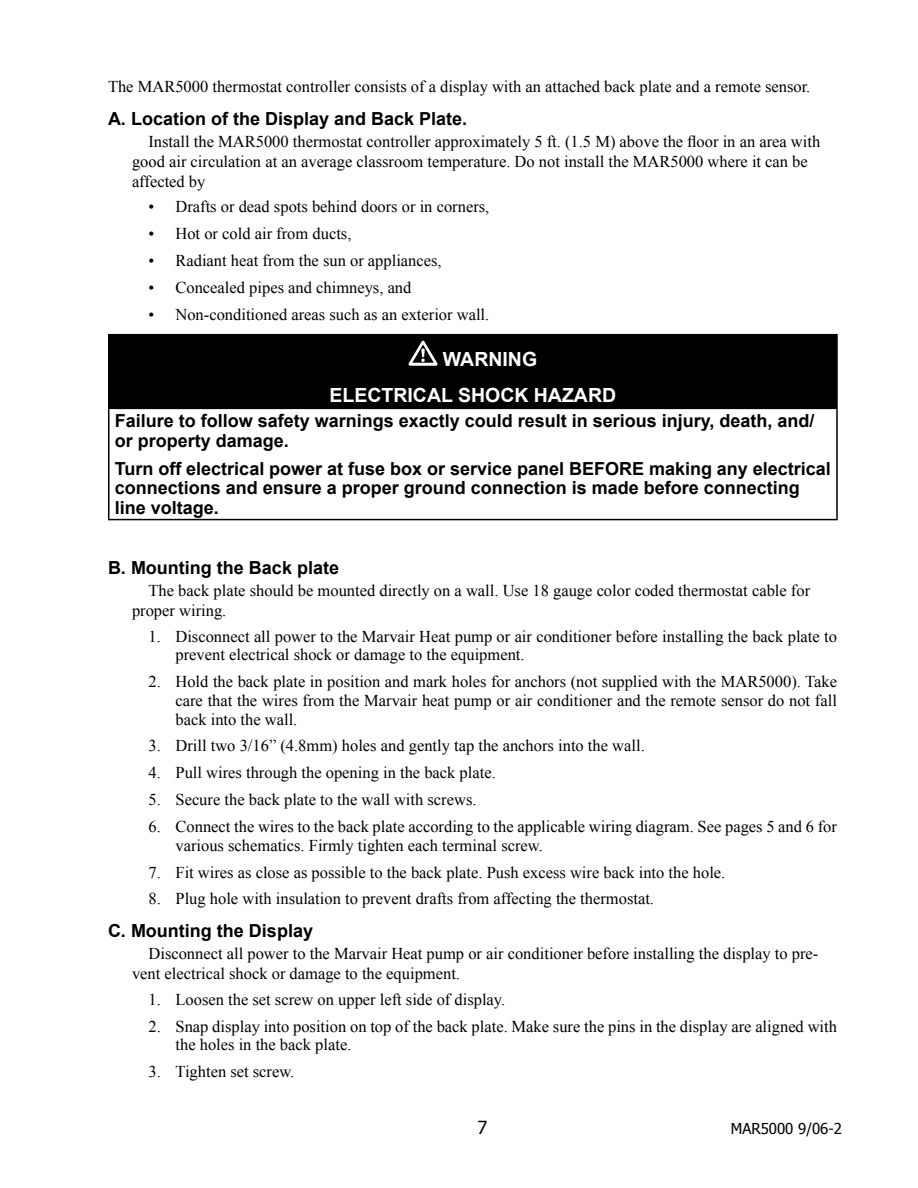
<style>
.page{position:relative;width:918px;height:1188px;background:#fff}
.page>*{position:absolute;margin:0;border:0;box-sizing:border-box;transform-origin:0 0}
.t1{font:700 19.5px/36.8px "Arial";color:#fff}
.t2{font:700 18px/19.5px "Arial";color:#000}
.t3{font:16.5px/18.8px "Times New Roman";color:#000}
.t4{font:15px "Tahoma";color:#000}
</style>
<div class="page">
<div style="left:109px;top:335px;width:728px;height:73px;background:#000"></div>
<hr style="left:108px;top:334px;width:730px;height:1px;background:#000">
<hr style="left:108px;top:335px;width:2px;height:73px;background:#000">
<hr style="left:836px;top:335px;width:2px;height:73px;background:#000">
<hr style="left:108px;top:408px;width:730px;height:1px;background:#000">
<hr style="left:108px;top:409px;width:2px;height:110px;background:#000">
<hr style="left:836px;top:409px;width:2px;height:110px;background:#000">
<hr style="left:108px;top:519px;width:730px;height:1px;background:#000">
<svg style="left:409px;top:341px;width:29px;height:25px"></svg>
<p class="t3" style="left:108px;top:77px;width:704px">The MAR5000 thermostat controller consists of a display with an attached back plate and a remote sensor.</p>
<p class="t2" style="left:108px;top:109px;width:361px">A. Location of the Display and Back Plate.</p>
<p class="t3" style="left:132px;top:132px;width:690px;line-height:19.8px;text-indent:16px">Install the MAR5000 thermostat controller approximately 5 ft. (1.5 M) above the floor in an area with good air circulation at an average classroom temperature. Do not install the MAR5000 where it can be affected by</p>
<p class="t3" style="left:148px;top:197px;width:342px">• Drafts or dead spots behind doors or in corners,</p>
<p class="t3" style="left:148px;top:224px;width:204px">• Hot or cold air from ducts,</p>
<p class="t3" style="left:148px;top:251px;width:295px">• Radiant heat from the sun or appliances,</p>
<p class="t3" style="left:148px;top:278px;width:264px">• Concealed pipes and chimneys, and</p>
<p class="t3" style="left:148px;top:305px;width:342px">• Non-conditioned areas such as an exterior wall.</p>
<p class="t1" style="left:330px;top:341px;width:288px;text-indent:113px">WARNING<br>ELECTRICAL SHOCK HAZARD</p>
<p class="t2" style="left:115px;top:412px;width:701px">Failure to follow safety warnings exactly could result in serious injury, death, and/ or property damage.</p>
<p class="t2" style="left:115px;top:459px;width:718px">Turn off electrical power at fuse box or service panel BEFORE making any electrical connections and ensure a proper ground connection is made before connecting line voltage.</p>
<p class="t2" style="left:108px;top:558px;width:233px">B. Mounting the Back plate</p>
<p class="t3" style="left:132px;top:581px;width:680px;line-height:19.8px;text-indent:16px">The back plate should be mounted directly on a wall. Use 18 gauge color coded thermostat cable for proper wiring.</p>
<p class="t3" style="left:176px;top:626px;width:663px;text-indent:-27px">1. Disconnect all power to the Marvair Heat pump or air conditioner before installing the back plate to prevent electrical shock or damage to the equipment.</p>
<p class="t3" style="left:176px;top:672px;width:663px;text-align:justify;text-indent:-27px">2. Hold the back plate in position and mark holes for anchors (not supplied with the MAR5000). Take care that the wires from the Marvair heat pump or air conditioner and the remote sensor do not fall back into the wall.</p>
<p class="t3" style="left:149px;top:736px;width:498px">3. Drill two 3/16” (4.8mm) holes and gently tap the anchors into the wall.</p>
<p class="t3" style="left:149px;top:763px;width:349px">4. Pull wires through the opening in the back plate.</p>
<p class="t3" style="left:149px;top:790px;width:330px">5. Secure the back plate to the wall with screws.</p>
<p class="t3" style="left:176px;top:817px;width:663px;text-indent:-27px">6. Connect the wires to the back plate according to the applicable wiring diagram. See pages 5 and 6 for various schematics. Firmly tighten each terminal screw.</p>
<p class="t3" style="left:149px;top:862px;width:578px">7. Fit wires as close as possible to the back plate. Push excess wire back into the hole.</p>
<p class="t3" style="left:149px;top:889px;width:507px">8. Plug hole with insulation to prevent drafts from affecting the thermostat.</p>
<p class="t2" style="left:108px;top:921px;width:207px">C. Mounting the Display</p>
<p class="t3" style="left:132px;top:944px;width:688px;line-height:19.8px;text-indent:16px">Disconnect all power to the Marvair Heat pump or air conditioner before installing the display to pre&shy;vent electrical shock or damage to the equipment.</p>
<p class="t3" style="left:148px;top:990px;width:358px">1. Loosen the set screw on upper left side of display.</p>
<p class="t3" style="left:176px;top:1016px;width:663px;text-indent:-27px">2. Snap display into position on top of the back plate. Make sure the pins in the display are aligned with the holes in the back plate.</p>
<p class="t3" style="left:149px;top:1062px;width:147px">3. Tighten set screw.</p>
<p class="t4" style="left:731px;top:1118px;width:113px">MAR5000 9/06-2</p>
</div>
